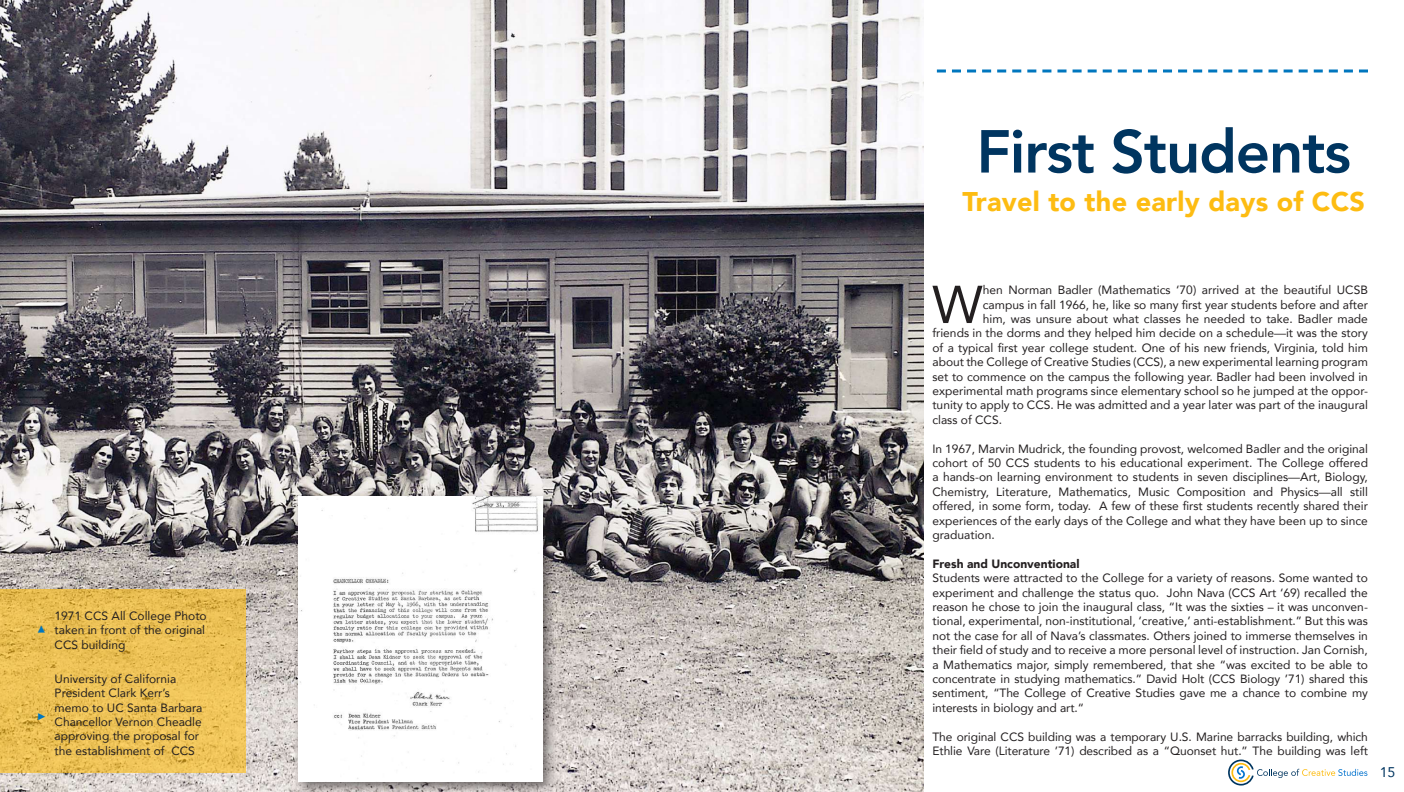
<style>
.page{position:relative;width:1404px;height:792px;background:#fff}
.page>*{position:absolute;margin:0;border:0;box-sizing:border-box;transform-origin:0 0}
.t1{font:800 60px "Avenir";letter-spacing:-.02em;color:#003560}
.t2{font:52.7px "Avenir";color:#231f20}
.t3{font:900 27px "Avenir";letter-spacing:.01em;color:#fdbc12}
.t4{font:14px "Avenir";color:#003560}
.t5{font:12px/14.4px "Avenir";color:#231f20}
.t6{font:900 12px "Avenir";color:#231f20}
.t7{font:10px "Times New Roman";color:#0076be}
</style>
<div class="page">
<svg style="left:936px;top:70px;width:432px;height:2px"></svg>
<svg style="left:1228px;top:760px;width:139px;height:26px"></svg>
<img style="left:0;top:0;width:923px;height:792px">
<svg style="left:0;top:589px;width:246px;height:184px;background:#eabf54"></svg>
<div style="left:293px;top:491px;width:264px;height:301px;background:#231f20;opacity:.6"></div>
<img style="left:298px;top:496px;width:244px;height:286px">
<p class="t7" style="left:35px;top:634px;width:11px;rotate:-90deg">►</p>
<p class="t7" style="left:37px;top:710px;width:11px">►</p>
<p class="t5" style="left:55px;top:608px;width:154px">1971 CCS All College Photo taken in front of the original<br>CCS building</p>
<p class="t5" style="left:55px;top:671px;width:149px">University of California<br>President Clark Kerr’s memo to UC Santa Barbara<br>Chancellor Vernon Cheadle approving the proposal for the establishment of CCS</p>
<h1 class="t1" style="left:977px;top:105px;width:376px">First Students</h1>
<h3 class="t3" style="left:962px;top:178px;width:404px">Travel to the early days of CCS</h3>
<h2 class="t2" style="left:932px;top:262px;width:52px">W</h2>
<p class="t5" style="left:983px;top:283px;width:387px">hen Norman Badler (Mathematics ‘70) arrived at the beautiful UCSB</p>
<p class="t5" style="left:983px;top:297px;width:387px">campus in fall 1966, he, like so many first year students before and after</p>
<p class="t5" style="left:983px;top:311px;width:387px">him, was unsure about what classes he needed to take. Badler made</p>
<p class="t5" style="left:932px;top:326px;width:437px">friends in the dorms and they helped him decide on a schedule—it was the story</p>
<p class="t5" style="left:932px;top:340px;width:437px">of a typical first year college student. One of his new friends, Virginia, told him</p>
<p class="t5" style="left:932px;top:355px;width:437px">about the College of Creative Studies (CCS), a new experimental learning program</p>
<p class="t5" style="left:932px;top:369px;width:437px">set to commence on the campus the following year. Badler had been involved in</p>
<p class="t5" style="left:932px;top:383px;width:437px">experimental math programs since elementary school so he jumped at the oppor-</p>
<p class="t5" style="left:932px;top:398px;width:437px">tunity to apply to CCS. He was admitted and a year later was part of the inaugural</p>
<p class="t5" style="left:932px;top:412px;width:71px">class of CCS.</p>
<p class="t5" style="left:932px;top:441px;width:437px;text-align:justify">In 1967, Marvin Mudrick, the founding provost, welcomed Badler and the original cohort of 50 CCS students to his educational experiment. The College offered a hands-on learning environment to students in seven disciplines—Art, Biology, Chemistry, Literature, Mathematics, Music Composition and Physics—all still offered, in some form, today. A few of these first students recently shared their experiences of the early days of the College and what they have been up to since graduation.</p>
<p class="t6" style="left:932px;top:553px;width:149px">Fresh and Unconventional</p>
<p class="t5" style="left:932px;top:571px;width:437px;text-align:justify">Students were attracted to the College for a variety of reasons. Some wanted to experiment and challenge the status quo. John Nava (CCS Art ‘69) recalled the reason he chose to join the inaugural class, “It was the sixties – it was unconven&shy;tional, experimental, non-institutional, ‘creative,’ anti-establishment.” But this was not the case for all of Nava’s classmates. Others joined to immerse themselves in their field of study and to receive a more personal level of instruction. Jan Cornish, a Mathematics major, simply remembered, that she “was excited to be able to concentrate in studying mathematics.” David Holt (CCS Biology ’71) shared this sentiment, “The College of Creative Studies gave me a chance to combine my interests in biology and art.“</p>
<p class="t5" style="left:932px;top:729px;width:437px">The original CCS building was a temporary U.S. Marine barracks building, which<br>Ethlie Vare (Literature ’71) described as a “Quonset hut.” The building was left</p>
<p class="t4" style="left:1380px;top:761px;width:17px">15</p>
</div>
